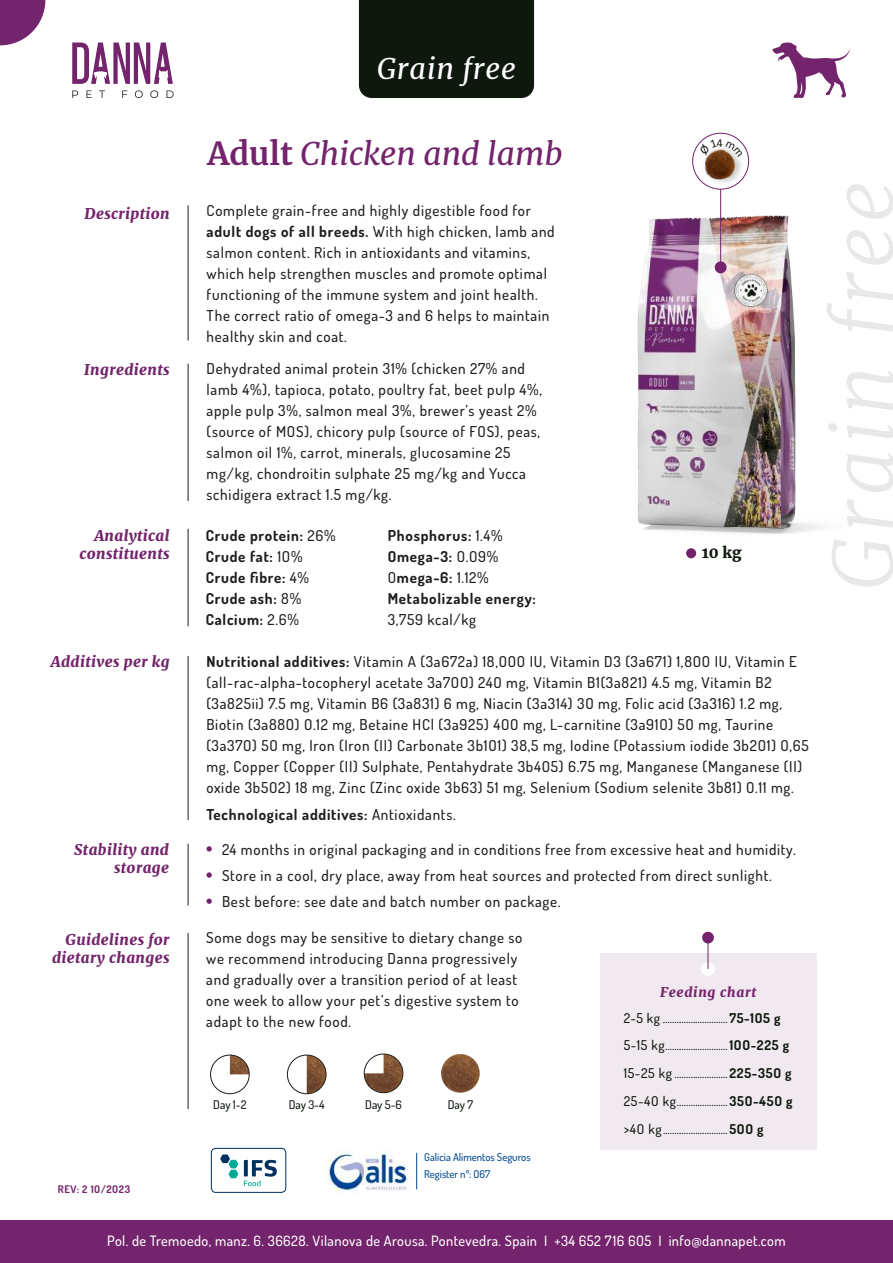
<style>
.page{position:relative;width:893px;height:1263px;background:#fff}
.page>*{position:absolute;margin:0;border:0;box-sizing:border-box;transform-origin:0 0}
.t1{font:italic 300 81.6px "Merriweather";letter-spacing:.05em;color:#e7e8e7}
.t2{font:italic 31.5px "Merriweather";color:#74246c}
.t3{font:italic 28.65px "Merriweather";letter-spacing:.025em;color:#fff}
.t4{font:500 15px/21px "Dosis";letter-spacing:.05em;color:#1d1d1b}
.t5{font:700 15px/21px "Dosis";letter-spacing:.05em;color:#1d1d1b}
.t6{font:italic 900 15px/18px "Merriweather";letter-spacing:.025em;color:#74246c;text-align:right}
.t7{font:900 15px "Merriweather";color:#0e180d}
.t8{font:500 14.25px "Dosis";letter-spacing:.03em;color:#fff}
.t9{font:13.5px/27.8px "Dosis";color:#0e180d}
.t10{font:italic 900 13.5px "Merriweather";letter-spacing:.05em;color:#74246c}
.t11{font:500 12px "Dosis";letter-spacing:-.005em;color:#0e180d}
.t12{font:500 10.8px "Dosis";color:#024992}
.t13{font:700 10.5px "Dosis";letter-spacing:.05em;color:#74246c}
.s1{font-weight:700;font-style:normal}
.s2{font-weight:700}
.s3{font-weight:500}
</style>
<div class="page">
<img style="left:637px;top:161px;width:186px;height:398px">
<svg style="left:772px;top:42px;width:78px;height:56px"></svg>
<div style="left:0;top:1220px;width:893px;height:43px;background:#74246c"></div>
<svg style="left:0;top:0;width:45px;height:45px"></svg>
<svg style="left:693px;top:133px;width:56px;height:56px"></svg>
<img style="left:699px;top:143px;width:49px;height:46px">
<img style="left:703px;top:157px;width:35px;height:26px">
<div style="left:692px;top:133px;width:57px;height:57px;border:1px solid #74246c;border-radius:50%"></div>
<hr style="left:720px;top:189px;width:1px;height:83px;background:#74246c">
<div style="left:715px;top:261px;width:12px;height:12px;background:#74246c;border-radius:50%"></div>
<hr style="left:188px;top:364px;width:1px;height:137px;background:#1d1d1b">
<hr style="left:188px;top:529px;width:1px;height:97px;background:#1d1d1b">
<hr style="left:188px;top:656px;width:1px;height:164px;background:#1d1d1b">
<hr style="left:188px;top:844px;width:1px;height:61px;background:#1d1d1b">
<svg style="left:72px;top:90px;width:6px;height:8px"></svg>
<svg style="left:86px;top:90px;width:6px;height:8px"></svg>
<svg style="left:99px;top:90px;width:6px;height:8px"></svg>
<svg style="left:122px;top:90px;width:5px;height:8px"></svg>
<svg style="left:135px;top:90px;width:8px;height:8px"></svg>
<svg style="left:150px;top:90px;width:8px;height:8px"></svg>
<svg style="left:167px;top:90px;width:7px;height:8px"></svg>
<svg style="left:72px;top:43px;width:101px;height:41px"></svg>
<img style="left:324px;top:1151px;width:84px;height:40px">
<hr style="left:416px;top:1153px;width:1px;height:36px;background:#024992">
<svg style="left:207px;top:846px;width:5px;height:5px"></svg>
<svg style="left:207px;top:872px;width:5px;height:6px"></svg>
<svg style="left:207px;top:898px;width:5px;height:6px"></svg>
<hr style="left:188px;top:933px;width:1px;height:176px;background:#1d1d1b">
<img style="left:230px;top:1055px;width:19px;height:19px">
<div style="left:210px;top:1055px;width:40px;height:39px;border:1px solid #1d1d1b;border-radius:50%"></div>
<img style="left:307px;top:1055px;width:19px;height:39px">
<div style="left:287px;top:1055px;width:39px;height:39px;border:1px solid #1d1d1b;border-radius:50%"></div>
<img style="left:441px;top:1054px;width:39px;height:39px">
<img style="left:364px;top:1054px;width:39px;height:39px">
<div style="left:364px;top:1054px;width:39px;height:39px;border:1px solid #1d1d1b;border-radius:50%"></div>
<div style="left:359px;top:0;width:175px;height:98px;background:#0e180d"></div>
<div style="left:686px;top:548px;width:10px;height:10px;background:#74246c;border-radius:50%"></div>
<hr style="left:188px;top:205px;width:1px;height:135px;background:#1d1d1b">
<div style="left:211px;top:1148px;width:75px;height:44px;border:1px solid #00305d;border-radius:4px"></div>
<svg style="left:220px;top:1154px;width:18px;height:24px"></svg>
<svg style="left:244px;top:1160px;width:33px;height:26px"></svg>
<div style="left:600px;top:954px;width:216px;height:196px;background:#f1e9f0"></div>
<div style="left:701px;top:962px;width:14px;height:14px;background:#fff;border-radius:50%"></div>
<hr style="left:708px;top:935px;width:1px;height:33px;background:#74246c">
<div style="left:702px;top:932px;width:12px;height:11px;background:#74246c;border-radius:50%"></div>
<svg style="left:698px;top:139px;width:45px;height:18px"></svg>
<h3 class="t3" style="left:377px;top:49px;width:140px">Grain free</h3>
<p class="t6" style="left:85px;top:204px;width:87px">Description</p>
<h2 class="t2" style="left:207px;top:132px;width:357px"><span class="s1">Adult</span> Chicken and lamb</h2>
<p class="t4" style="left:207px;top:199px;width:350px">Complete grain-free and highly digestible food for <span class="s2">adult dogs of all breeds.</span> With high chicken, lamb and salmon content. Rich in antioxidants and vitamins, which help strengthen muscles and promote optimal functioning of the immune system and joint health.<br>The correct ratio of omega-3 and 6 helps to maintain healthy skin and coat.</p>
<p class="t6" style="left:84px;top:360px;width:87px">Ingredients</p>
<p class="t4" style="left:207px;top:358px;width:337px">Dehydrated animal protein 31% (chicken 27% and lamb 4%), tapioca, potato, poultry fat, beet pulp 4%, apple pulp 3%, salmon meal 3%, brewer’s yeast 2% (source of MOS), chicory pulp (source of FOS), peas, salmon oil 1%, carrot, minerals, glucosamine 25 mg/kg, chondroitin sulphate 25 mg/kg and Yucca schidigera extract 1.5 mg/kg.</p>
<p class="t6" style="left:79px;top:526px;width:92px">Analytical constituents</p>
<p class="t5" style="left:206px;top:525px;width:131px">Crude protein: <span class="s3">26%<br></span>Crude fat: <span class="s3">1O%<br></span>Crude fibre: <span class="s3">4%<br></span>Crude ash: <span class="s3">8%<br></span>Calcium: <span class="s3">2.6%</span></p>
<p class="t5" style="left:388px;top:525px;width:150px">Phosphorus: <span class="s3">1.4%<br></span>Omega-3: <span class="s3">O.O9%<br>O</span>mega-6: <span class="s3">1.12%<br></span>Metabolizable energy:</p>
<p class="t4" style="left:388px;top:609px;width:90px">3,759 kcal/kg</p>
<p class="t7" style="left:702px;top:542px;width:41px">10 kg</p>
<p class="t6" style="left:51px;top:652px;width:120px">Additives per kg</p>
<p class="t4" style="left:206px;top:650px;width:604px"><span class="s2">Nutritional additives:</span> Vitamin A (3a672a) 18,OOO IU, Vitamin D3 (3a671) 1,8OO IU, Vitamin E (all-rac-alpha-tocopheryl acetate 3a7OO) 24O mg, Vitamin B1(3a821) 4.5 mg, Vitamin B2 (3a825ii) 7.5 mg, Vitamin B6 (3a831) 6 mg, Niacin (3a314) 3O mg, Folic acid (3a316) 1.2 mg, Biotin (3a88O) O.12 mg, Betaine HCl (3a925) 4OO mg, L-carnitine (3a91O) 5O mg, Taurine (3a37O) 5O mg, Iron (Iron (II) Carbonate 3b1O1) 38,5 mg, Iodine (Potassium iodide 3b2O1) O,65 mg, Copper (Copper (II) Sulphate, Pentahydrate 3b4O5) 6.75 mg, Manganese (Manganese (II) oxide 3b5O2) 18 mg, Zinc (Zinc oxide 3b63) 51 mg, Selenium (Sodium selenite 3b81) O.11 mg.</p>
<p class="t5" style="left:206px;top:803px;width:251px">Technological additives: <span class="s3">Antioxidants.</span></p>
<p class="t6" style="left:74px;top:840px;width:96px">Stability and storage</p>
<p class="t4" style="left:222px;top:835px;width:575px;line-height:26.2px">24 months in original packaging and in conditions free from excessive heat and humidity.<br>Store in a cool, dry place, away from heat sources and protected from direct sunlight.<br>Best before: see date and batch number on package.</p>
<p class="t6" style="left:52px;top:930px;width:119px">Guidelines for dietary changes</p>
<p class="t4" style="left:206px;top:926px;width:318px">Some dogs may be sensitive to dietary change so we recommend introducing Danna progressively and gradually over a transition period of at least one week to allow your pet’s digestive system to adapt to the new food.</p>
<p class="t11" style="left:213px;top:1096px;width:35px">Day 1-2</p>
<p class="t11" style="left:289px;top:1096px;width:37px">Day 3-4</p>
<p class="t11" style="left:365px;top:1096px;width:38px">Day 5-6</p>
<p class="t11" style="left:448px;top:1096px;width:27px">Day 7</p>
<p class="t10" style="left:660px;top:982px;width:98px">Feeding chart</p>
<p class="t9" style="left:624px;top:1003px;width:170px"><span class="s3">2-5 kg</span> ............................ <span class="s2">75-1O5 g </span><span class="s3">5-15 kg</span>...........................<span class="s2">1OO-225 g </span><span class="s3">15-25 kg</span> ....................... <span class="s2">225-35O g </span><span class="s3">25-4O kg</span>...................... <span class="s2">35O-45O g </span><span class="s3">&gt;4O kg</span>............................ <span class="s2">5OO g</span></p>
<p class="t12" style="left:424px;top:1150px;width:108px">Galicia Alimentos Seguros</p>
<p class="t12" style="left:424px;top:1167px;width:68px">Register nº: O67</p>
<p class="t13" style="left:58px;top:1181px;width:74px">REV: 2 1O/2O23</p>
<p class="t8" style="left:107px;top:1231px;width:680px">Pol. de Tremoedo, manz. 6. 36628. Vilanova de Arousa. Pontevedra. Spain I +34 652 716 6O5 I info@dannapet.com</p>
<h1 class="t1" style="left:806px;top:591px;width:412px;rotate:-90deg">Grain free</h1>
</div>
